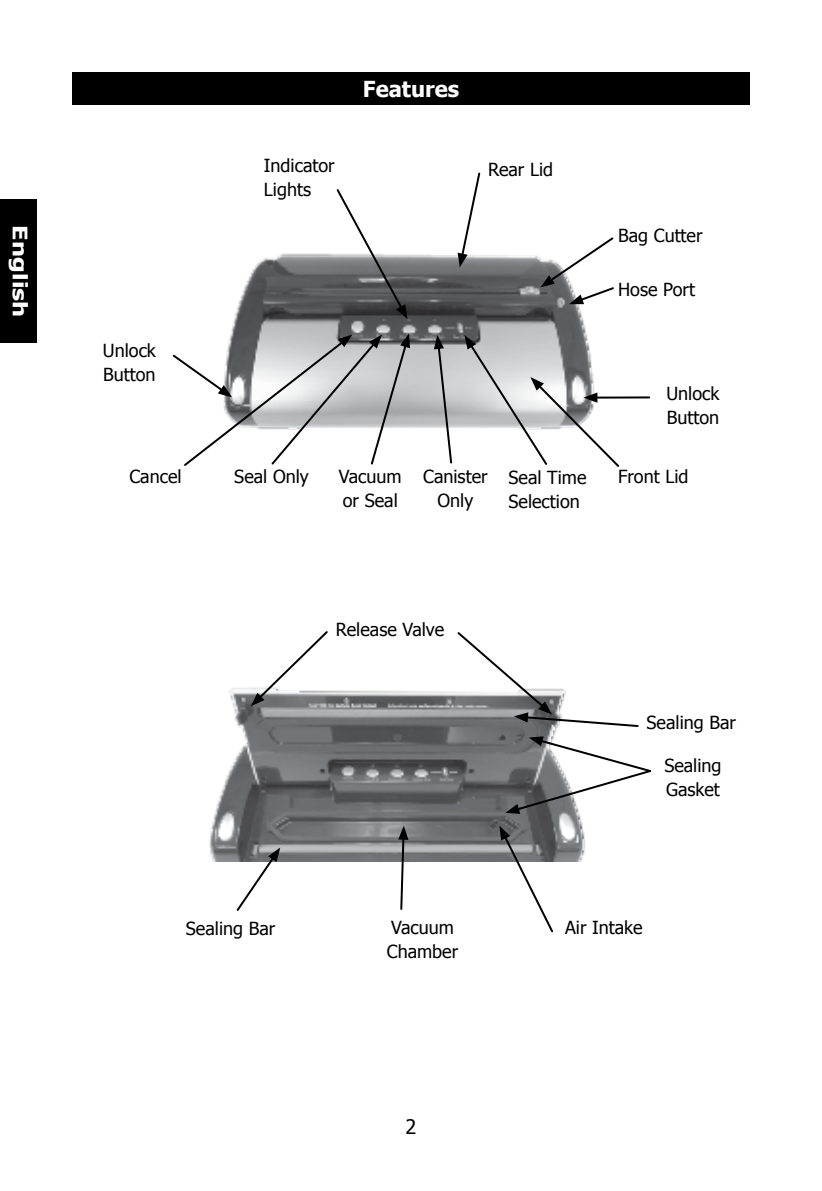
<style>
.page{position:relative;width:822px;height:1191px;background:#fff}
.page>*{position:absolute;margin:0;border:0;box-sizing:border-box;transform-origin:0 0}
.t1{font:700 22px "Tahoma";color:#fff}
.t2{font:700 20px "Tahoma";letter-spacing:.005em;color:#fff;scale:1.25 1}
.t3{font:20px "Tahoma";color:#000}
.t4{font:18px/24px "Tahoma";color:#000}
</style>
<div class="page">
<div style="left:0;top:199px;width:36px;height:144px;background:#000"></div>
<img style="left:209px;top:688px;width:376px;height:173px">
<img style="left:231px;top:252px;width:356px;height:176px">
<div style="left:72px;top:72px;width:678px;height:33px;background:#000"></div>
<svg style="left:251px;top:631px;width:79px;height:75px"></svg>
<svg style="left:456px;top:632px;width:183px;height:96px"></svg>
<svg style="left:434px;top:335px;width:19px;height:129px"></svg>
<svg style="left:540px;top:237px;width:74px;height:67px"></svg>
<svg style="left:172px;top:333px;width:238px;height:133px"></svg>
<hr style="left:594px;top:396px;width:55px;height:2px;background:#000">
<svg style="left:398px;top:825px;width:10px;height:85px"></svg>
<svg style="left:499px;top:825px;width:56px;height:108px"></svg>
<svg style="left:235px;top:847px;width:45px;height:64px"></svg>
<svg style="left:464px;top:335px;width:157px;height:132px"></svg>
<svg style="left:335px;top:189px;width:72px;height:130px"></svg>
<svg style="left:458px;top:172px;width:24px;height:95px"></svg>
<svg style="left:505px;top:736px;width:147px;height:77px"></svg>
<p class="t2" style="left:29px;top:225px;width:75px;rotate:90deg">English</p>
<p class="t1" style="left:363px;top:79px;width:98px">Features</p>
<p class="t4" style="left:103px;top:339px;width:55px">Unlock<br>Button</p>
<p class="t4" style="left:129px;top:466px;width:54px">Cancel</p>
<p class="t4" style="left:264px;top:155px;width:72px">Indicator<br>Lights</p>
<p class="t4" style="left:488px;top:159px;width:66px">Rear Lid</p>
<p class="t4" style="left:618px;top:224px;width:86px">Bag Cutter</p>
<p class="t4" style="left:618px;top:278px;width:78px">Hose Port</p>
<p class="t4" style="left:234px;top:466px;width:76px">Seal Only</p>
<p class="t4" style="left:339px;top:466px;width:64px">Vacuum or Seal</p>
<p class="t4" style="left:423px;top:466px;width:66px;text-align:center">Canister<br>Only</p>
<p class="t4" style="left:508px;top:466px;width:79px">Seal Time<br>Selection</p>
<p class="t4" style="left:666px;top:382px;width:55px">Unlock<br>Button</p>
<p class="t4" style="left:618px;top:466px;width:72px">Front Lid</p>
<p class="t4" style="left:336px;top:618px;width:110px">Release Valve</p>
<p class="t4" style="left:647px;top:711px;width:91px">Sealing Bar</p>
<p class="t4" style="left:664px;top:754px;width:59px">Sealing<br>Gasket</p>
<p class="t4" style="left:186px;top:917px;width:91px">Sealing Bar</p>
<p class="t4" style="left:391px;top:916px;width:64px">Vacuum</p>
<p class="t4" style="left:565px;top:916px;width:79px">Air Intake</p>
<p class="t4" style="left:387px;top:940px;width:73px">Chamber</p>
<p class="t3" style="left:406px;top:1117px;width:12px">2</p>
</div>
